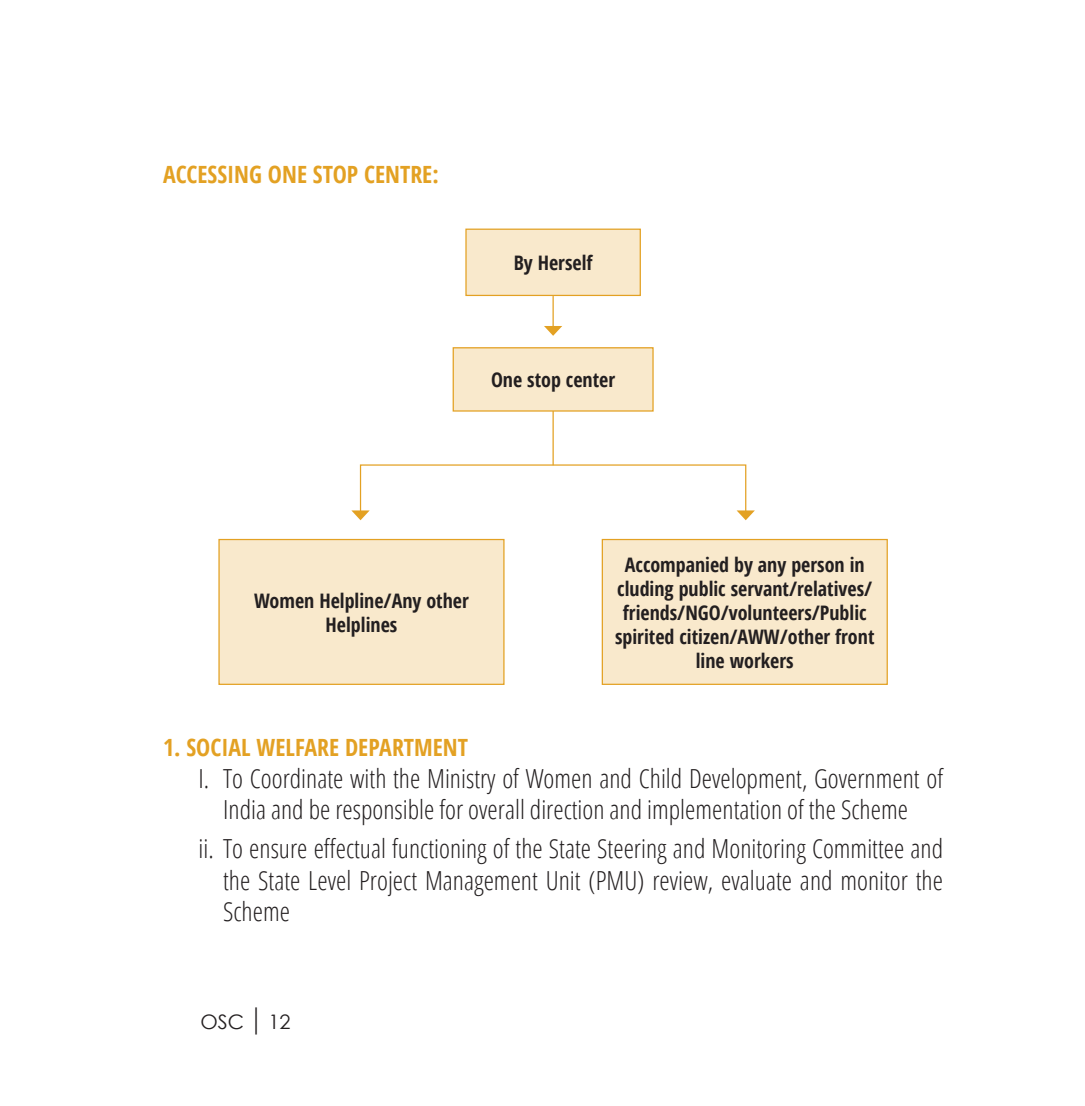
<style>
.page{position:relative;width:1085px;height:1106px;background:#fff}
.page>*{position:absolute;margin:0;border:0;box-sizing:border-box;transform-origin:0 0}
.t1{font:300 condensed 26.25px/31.5px "Open Sans";color:#231f20;text-align:center}
.t2{font:700 condensed 23.75px "Open Sans";color:#e3a123}
.t3{font:700 condensed 20px/24px "Open Sans";color:#231f20;text-align:center}
.t4{font:20px "Century Gothic";color:#231f20}
.s1{font-size:29.5px}
</style>
<div class="page">
<hr style="left:552px;top:409px;width:1px;height:56px;background:#e3a123">
<hr style="left:552px;top:296px;width:1px;height:31px;background:#e3a123">
<svg style="left:544px;top:326px;width:18px;height:10px"></svg>
<div style="left:466px;top:229px;width:174px;height:66px;background:#f9e9cc"></div>
<div style="left:465px;top:228px;width:175px;height:68px;border:1px solid #e3a123"></div>
<div style="left:602px;top:539px;width:285px;height:145px;background:#f9e9cc"></div>
<div style="left:601px;top:539px;width:286px;height:146px;border:1px solid #e3a123"></div>
<div style="left:219px;top:539px;width:285px;height:145px;background:#f9e9cc"></div>
<div style="left:218px;top:539px;width:286px;height:146px;border:1px solid #e3a123"></div>
<div style="left:453px;top:348px;width:200px;height:63px;background:#f9e9cc"></div>
<div style="left:452px;top:347px;width:201px;height:64px;border:1px solid #e3a123"></div>
<svg style="left:736px;top:510px;width:18px;height:10px"></svg>
<svg style="left:351px;top:510px;width:18px;height:10px"></svg>
<p class="t2" style="left:163px;top:158px;width:277px">ACCESSING ONE STOP CENTRE:</p>
<p class="t3" style="left:513px;top:250px;width:80px">By Herself</p>
<p class="t3" style="left:491px;top:367px;width:126px">One stop center</p>
<p class="t3" style="left:254px;top:588px;width:216px">Women Helpline/Any other<br>Helplines</p>
<p class="t3" style="left:615px;top:552px;width:261px">Accompanied by any person in cluding public servant/relatives/ friends/NGO/volunteers/Public spirited citizen/AWW/other front line workers</p>
<p class="t2" style="left:163px;top:731px;width:306px">1. SOCIAL WELFARE DEPARTMENT</p>
<p class="t1" style="left:198px;top:762px;width:746px">I. To Coordinate with the Ministry of Women and Child Development, Government of<br>India and be responsible for overall direction and implementation of the Scheme</p>
<p class="t1" style="left:223px;top:832px;width:721px;text-align:justify;text-indent:-25px">ii. To ensure effectual functioning of the State Steering and Monitoring Committee and the State Level Project Management Unit (PMU) review, evaluate and monitor the Scheme</p>
<p class="t4" style="left:200px;top:1008px;width:92px">OSC <span class="s1">|</span> 12</p>
</div>
